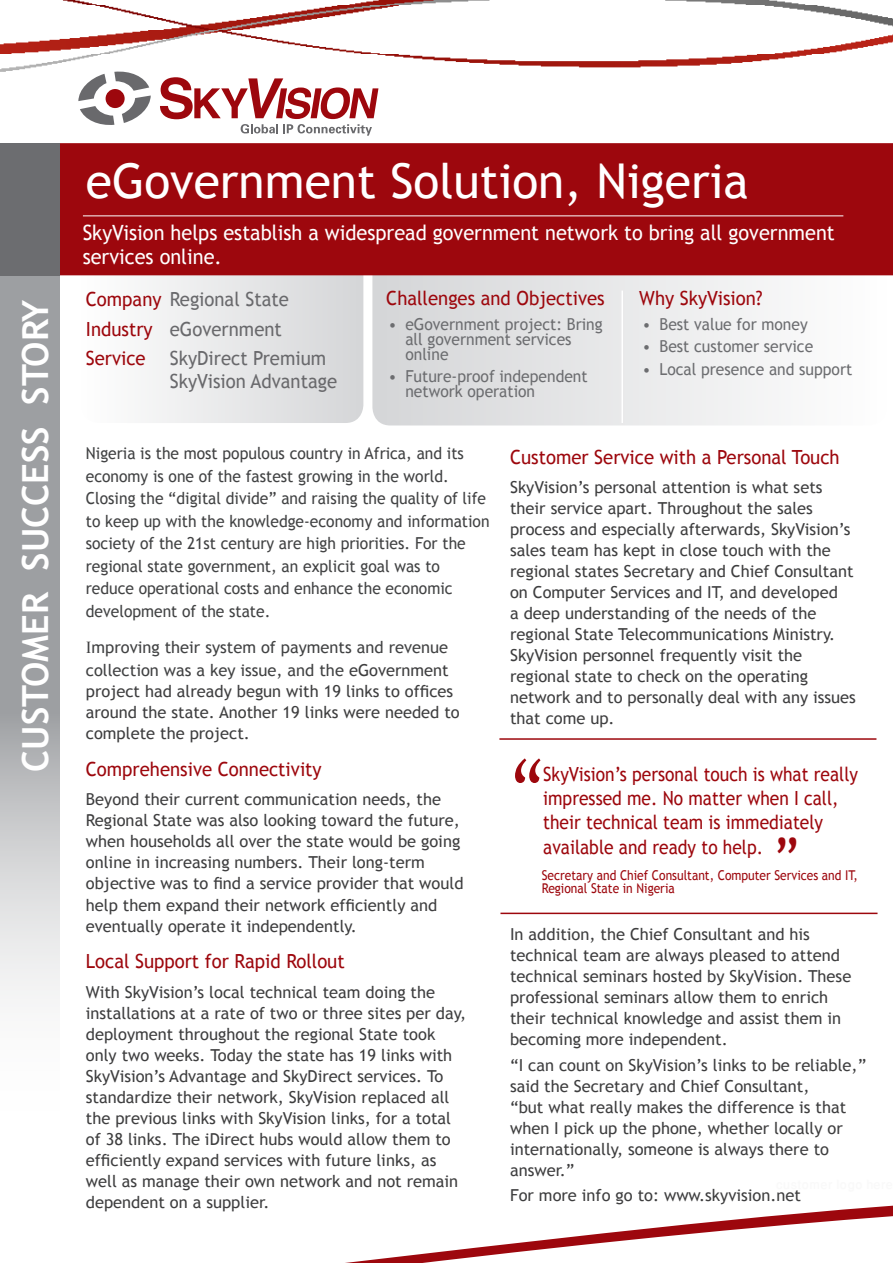
<style>
.page{position:relative;width:893px;height:1263px;background:#fff}
.page>*{position:absolute;margin:0;border:0;box-sizing:border-box;transform-origin:0 0}
.t1{font:96px "Constantia";color:#9d070d;scale:.89 1}
.t2{font:54px "Trebuchet MS";color:#9d070d;scale:.89 1}
.t3{font:48px "Trebuchet MS";color:#fff}
.t4{font:700 36px "Trebuchet MS";color:#fff}
.t5{font:21px/24px "Trebuchet MS";color:#fff;scale:.95 1}
.t6{font:19.5px "Trebuchet MS";color:#9d070d;scale:.95 1}
.t7{font:19.5px/24px "Trebuchet MS";color:#9d070d;scale:.89 1}
.t8{font:19.5px "Trebuchet MS";color:#69696c;scale:.95 1}
.t9{font:16.5px/21px "Trebuchet MS";color:#3e3e3f}
.t10{font:16.5px/22.5px "Trebuchet MS";color:#414243;scale:.95 1}
.t11{font:16.5px/15px "Trebuchet MS";color:#6c6d70;scale:.95 1}
.t12{font:16.5px/22.5px "Trebuchet MS";color:#414243}
.t13{font:13.5px "Trebuchet MS";color:#9d070d;scale:.89 1}
.s1{color:#9d070d}
.s2{font-family:"Constantia";color:#3e3e3f}
.s3{color:#3e3e3f}
</style>
<div class="page">
<img style="left:0;top:0;width:893px;height:72px">
<div style="left:372px;top:243px;width:515px;height:182px;background:linear-gradient(to right,#d4d4d6,#fefdfd);border-radius:18px"></div>
<div style="left:81px;top:246px;width:282px;height:177px;background:linear-gradient(to right,#fefefe,#d5d6d8);border-radius:18px"></div>
<div style="left:60px;top:143px;width:833px;height:132px;background:#9d070d"></div>
<svg style="left:78px;top:70px;width:73px;height:55px"></svg>
<svg style="left:160px;top:77px;width:218px;height:59px"></svg>
<hr style="left:83px;top:215px;width:760px;height:1px;background:#fff">
<svg style="left:0;top:275px;width:60px;height:724px;background:#b1b2b5"></svg>
<div style="left:0;top:143px;width:60px;height:132px;background:#6c6d70"></div>
<hr style="left:621px;top:291px;width:2px;height:132px;background:#fff">
<svg style="left:345px;top:1205px;width:548px;height:58px"></svg>
<hr style="left:499px;top:738px;width:377px;height:2px;background:#9d070d">
<hr style="left:500px;top:913px;width:377px;height:1px;background:#9d070d">
<p class="t4" style="left:13px;top:405px;width:107px;rotate:-90deg">STORY</p>
<p class="t4" style="left:13px;top:571px;width:146px;rotate:-90deg">SUCCESS</p>
<p class="t4" style="left:13px;top:772px;width:181px;rotate:-90deg">CUSTOMER</p>
<p class="t3" style="left:86px;top:153px;width:664px">eGovernment Solution, Nigeria</p>
<p class="t5" style="left:83px;top:221px;width:793px">SkyVision helps establish a widespread government network to bring all government services online.</p>
<p class="t8" style="left:86px;top:288px;width:215px"><span class="s1">Company</span> Regional State</p>
<p class="t8" style="left:170px;top:317px;width:119px">eGovernment</p>
<p class="t6" style="left:86px;top:317px;width:72px">Industry</p>
<p class="t6" style="left:86px;top:347px;width:64px">Service</p>
<p class="t8" style="left:170px;top:347px;width:166px">SkyDirect Premium</p>
<p class="t8" style="left:170px;top:369px;width:178px">SkyVision Advantage</p>
<p class="t6" style="left:386px;top:287px;width:231px">Challenges and Objectives</p>
<p class="t11" style="left:405px;top:316px;width:209px">eGovernment project: Bring</p>
<p class="t11" style="left:388px;top:316px;width:10px">•</p>
<p class="t11" style="left:405px;top:331px;width:176px">all government services online</p>
<p class="t11" style="left:405px;top:369px;width:193px">Future-proof independent</p>
<p class="t11" style="left:388px;top:369px;width:10px">•</p>
<p class="t11" style="left:405px;top:384px;width:138px">network operation</p>
<p class="t6" style="left:639px;top:287px;width:131px">Why SkyVision?</p>
<p class="t11" style="left:642px;top:317px;width:10px">•</p>
<p class="t11" style="left:659px;top:317px;width:158px">Best value for money</p>
<p class="t11" style="left:642px;top:339px;width:10px">•</p>
<p class="t11" style="left:659px;top:339px;width:163px">Best customer service</p>
<p class="t11" style="left:642px;top:361px;width:10px">•</p>
<p class="t11" style="left:659px;top:361px;width:204px">Local presence and support</p>
<p class="t10" style="left:86px;top:442px;width:426px">Nigeria is the most populous country in Africa, and its economy is one of the fastest growing in the world.<br>Closing the “digital divide” and raising the quality of life to keep up with the knowledge-economy and information society of the 21st century are high priorities. For the regional state government, an explicit goal was to reduce operational costs and enhance the economic development of the state.</p>
<p class="t12" style="left:86px;top:636px;width:364px"><span class="s2">I</span>mproving their system of payments and revenue collection was a key issue, and the <span class="s3">eGovernment</span></p>
<p class="t9" style="left:86px;top:680px;width:375px">project had already begun with 19 links to offices around the state. Another 19 links were needed to complete the project.</p>
<p class="t6" style="left:86px;top:757px;width:250px">Comprehensive Connectivity</p>
<p class="t9" style="left:86px;top:789px;width:379px">Beyond their current communication needs, the Regional State was also looking toward the future, when households all over the state would be going online in increasing numbers. Their long-term objective was to find a service provider that would help them expand their network efficiently and eventually operate it independently.</p>
<p class="t6" style="left:86px;top:950px;width:274px">Local Support for Rapid Rollout</p>
<p class="t9" style="left:86px;top:982px;width:382px">With SkyVision s’ local technical team doing the installations at a rate of two or three sites per day, deployment throughout the regional State took only two weeks. Today the state has 19 links with SkyVision s’ Advantage and SkyDirect services. To standardize their network, SkyVision replaced all the previous links with SkyVision links, for a total of 38 links. The iDirect hubs would allow them to efficiently expand services with future links, as well as manage their own network and not remain dependent on a supplier.</p>
<p class="t6" style="left:510px;top:445px;width:348px">Customer Service with a Personal Touch</p>
<p class="t9" style="left:510px;top:477px;width:314px">SkyVision s’ personal attention is what sets</p>
<p class="t9" style="left:510px;top:498px;width:304px">their service apart. Throughout the sales</p>
<p class="t9" style="left:510px;top:519px;width:342px">process and especially afterwards, SkyVision s’</p>
<p class="t9" style="left:510px;top:540px;width:322px">sales team has kept in close touch with the</p>
<p class="t9" style="left:510px;top:561px;width:345px">regional states Secretary and Chief Consultant</p>
<p class="t9" style="left:719px;top:582px;width:121px">, and developed</p>
<p class="t9" style="left:510px;top:582px;width:347px">on Computer Services and IT<br>a deep understanding of the needs of the regional State Telecommunications Ministry.<br>SkyVision personnel frequently visit the regional state to check on the operating network and to personally deal with any issues that come up.</p>
<p class="t1" style="left:512px;top:731px;width:36px">”</p>
<p class="t7" style="left:543px;top:763px;width:355px">SkyVision s’ personal touch is what really impressed me. No matter when I call, their technical team is immediately available and ready to help.</p>
<p class="t13" style="left:542px;top:867px;width:357px">Secretary and Chief Consultant, Computer Services and IT,</p>
<p class="t2" style="left:774px;top:826px;width:30px">“</p>
<p class="t13" style="left:542px;top:880px;width:151px">Regional State in Nigeria</p>
<p class="t9" style="left:510px;top:924px;width:343px">In addition, the Chief Consultant and his technical team are always pleased to attend technical seminars hosted by SkyVision. These professional seminars allow them to enrich their technical knowledge and assist them in becoming more independent.</p>
<p class="t9" style="left:510px;top:1054px;width:358px">I“ can count on SkyVision s’ links to be reliable “, said the Secretary and Chief Consultant,<br>“but what really makes the difference is that when I pick up the phone, whether locally or internationally, someone is always there to answer “.</p>
<p class="t9" style="left:510px;top:1185px;width:292px">For more info go to: www.skyvision.net</p>
</div>
